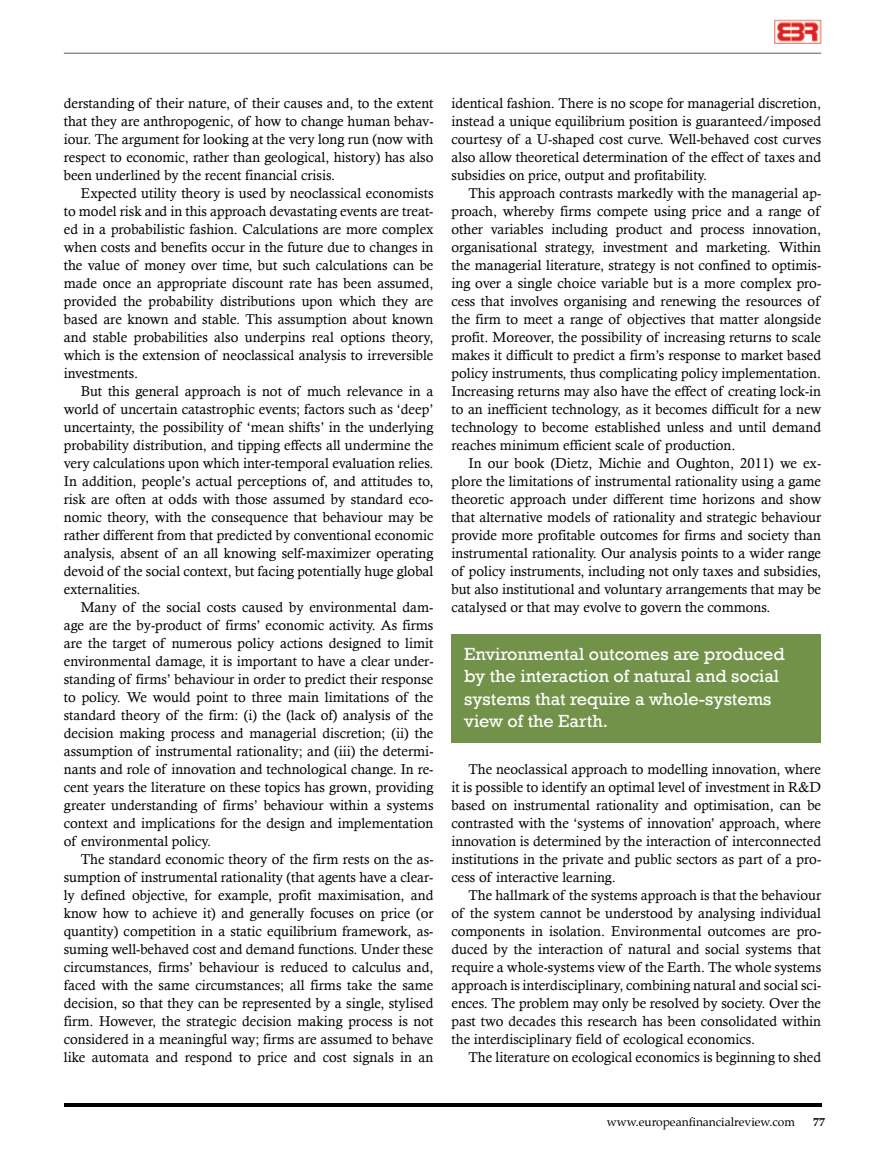
<style>
.page{position:relative;width:885px;height:1161px;background:#fff}
.page>*{position:absolute;margin:0;border:0;box-sizing:border-box;transform-origin:0 0}
.t1{font:18px/22.5px "Rockwell";color:#fff}
.t2{font:14.25px/18px "Calisto";color:#000;text-align:justify}
.t3{font:12px "Palatino";color:#000}
.t4{font:700 12px "Palatino";color:#000}
</style>
<div class="page">
<hr style="left:64px;top:53px;width:757px;height:1px;background:#58595b">
<img style="left:774px;top:19px;width:48px;height:25px">
<hr style="left:64px;top:1103px;width:757px;height:4px;background:#000">
<div style="left:451px;top:634px;width:370px;height:108px;background:#719248"></div>
<p class="t2" style="left:64px;top:94px;width:371px">derstanding of their nature, of their causes and, to the extent that they are anthropogenic, of how to change human behav&shy;iour. The argument for looking at the very long run (now with respect to economic, rather than geological, history) has also been underlined by the recent financial crisis.</p>
<p class="t2" style="left:64px;top:184px;width:371px;text-indent:17px">Expected utility theory is used by neoclassical economists to model risk and in this approach devastating events are treat&shy;ed in a probabilistic fashion. Calculations are more complex when costs and benefits occur in the future due to changes in the value of money over time, but such calculations can be made once an appropriate discount rate has been assumed, provided the probability distributions upon which they are based are known and stable. This assumption about known and stable probabilities also underpins real options theory, which is the extension of neoclassical analysis to irreversible investments.</p>
<p class="t2" style="left:64px;top:382px;width:371px;text-indent:17px">But this general approach is not of much relevance in a world of uncertain catastrophic events; factors such as ‘deep’ uncertainty, the possibility of ‘mean shifts’ in the underlying probability distribution, and tipping effects all undermine the very calculations upon which inter-temporal evaluation relies.<br>In addition, people’s actual perceptions of, and attitudes to, risk are often at odds with those assumed by standard eco&shy;nomic theory, with the consequence that behaviour may be rather different from that predicted by conventional economic analysis, absent of an all knowing self-maximizer operating devoid of the social context, but facing potentially huge global externalities.</p>
<p class="t2" style="left:64px;top:598px;width:371px;text-indent:17px">Many of the social costs caused by environmental dam&shy;age are the by-product of firms’ economic activity. As firms are the target of numerous policy actions designed to limit environmental damage, it is important to have a clear under&shy;standing of firms’ behaviour in order to predict their response to policy. We would point to three main limitations of the standard theory of the firm: (i) the (lack of) analysis of the decision making process and managerial discretion; (ii) the assumption of instrumental rationality; and (iii) the determi&shy;nants and role of innovation and technological change. In re&shy;cent years the literature on these topics has grown, providing greater understanding of firms’ behaviour within a systems context and implications for the design and implementation of environmental policy.</p>
<p class="t2" style="left:64px;top:850px;width:371px;text-indent:17px">The standard economic theory of the firm rests on the as&shy;sumption of instrumental rationality (that agents have a clear&shy;ly defined objective, for example, profit maximisation, and know how to achieve it) and generally focuses on price (or quantity) competition in a static equilibrium framework, as&shy;suming well-behaved cost and demand functions. Under these circumstances, firms’ behaviour is reduced to calculus and, faced with the same circumstances; all firms take the same decision, so that they can be represented by a single, stylised firm. However, the strategic decision making process is not considered in a meaningful way; firms are assumed to behave like automata and respond to price and cost signals in an</p>
<p class="t2" style="left:451px;top:94px;width:371px">identical fashion. There is no scope for managerial discretion, instead a unique equilibrium position is guaranteed/imposed courtesy of a U-shaped cost curve. Well-behaved cost curves also allow theoretical determination of the effect of taxes and subsidies on price, output and profitability.</p>
<p class="t2" style="left:451px;top:184px;width:371px;text-indent:17px">This approach contrasts markedly with the managerial ap&shy;proach, whereby firms compete using price and a range of other variables including product and process innovation, organisational strategy, investment and marketing. Within the managerial literature, strategy is not confined to optimis&shy;ing over a single choice variable but is a more complex pro&shy;cess that involves organising and renewing the resources of the firm to meet a range of objectives that matter alongside profit. Moreover, the possibility of increasing returns to scale makes it difficult to predict a firm’s response to market based policy instruments, thus complicating policy implementation.<br>Increasing returns may also have the effect of creating lock-in to an inefficient technology, as it becomes difficult for a new technology to become established unless and until demand reaches minimum efficient scale of production.</p>
<p class="t2" style="left:451px;top:454px;width:371px;text-indent:17px">In our book (Dietz, Michie and Oughton, 2011) we ex&shy;plore the limitations of instrumental rationality using a game theoretic approach under different time horizons and show that alternative models of rationality and strategic behaviour provide more profitable outcomes for firms and society than instrumental rationality. Our analysis points to a wider range of policy instruments, including not only taxes and subsidies, but also institutional and voluntary arrangements that may be catalysed or that may evolve to govern the commons.</p>
<p class="t1" style="left:464px;top:643px;width:322px">Environmental outcomes are produced by the interaction of natural and social systems that require a whole-systems view of the Earth.</p>
<p class="t2" style="left:451px;top:760px;width:371px;text-indent:17px">The neoclassical approach to modelling innovation, where it is possible to identify an optimal level of investment in R&amp;D based on instrumental rationality and optimisation, can be contrasted with the ‘systems of innovation’ approach, where innovation is determined by the interaction of interconnected institutions in the private and public sectors as part of a pro&shy;cess of interactive learning.</p>
<p class="t2" style="left:451px;top:886px;width:371px;text-indent:17px">The hallmark of the systems approach is that the behaviour of the system cannot be understood by analysing individual components in isolation. Environmental outcomes are pro&shy;duced by the interaction of natural and social systems that require a whole-systems view of the Earth. The whole systems approach is interdisciplinary, combining natural and social sci&shy;ences. The problem may only be resolved by society. Over the past two decades this research has been consolidated within the interdisciplinary field of ecological economics.</p>
<p class="t2" style="left:468px;top:1048px;width:354px">The literature on ecological economics is beginning to shed</p>
<p class="t3" style="left:606px;top:1112px;width:190px">www.europeanfinancialreview.com</p>
<p class="t4" style="left:813px;top:1112px;width:13px">77</p>
</div>
